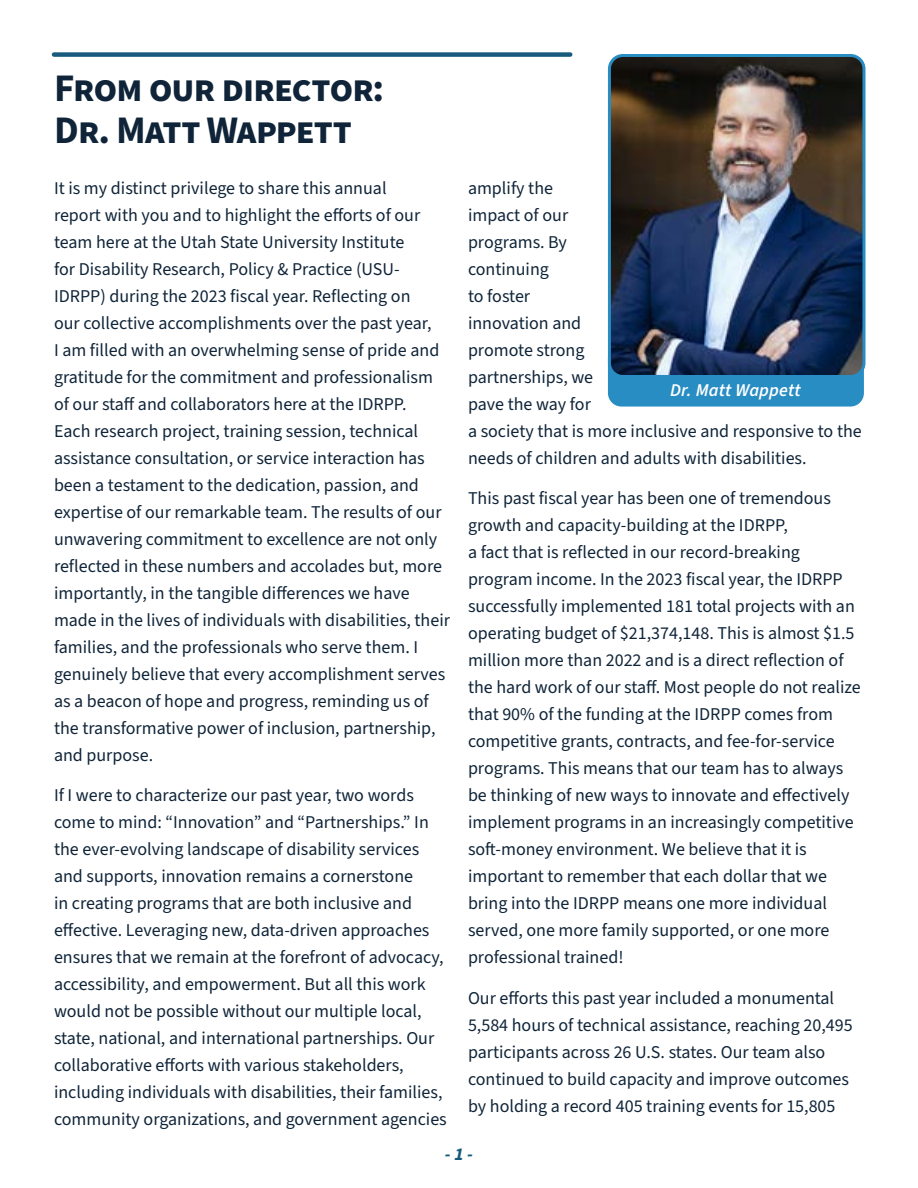
<style>
.page{position:relative;width:918px;height:1188px;background:#fff}
.page>*{position:absolute;margin:0;border:0;box-sizing:border-box;transform-origin:0 0}
.t1{font:700 39px/42px "Source Sans 3";letter-spacing:-.035em;color:#0f2438}
.Paragraph{font:18px/27px "Source Sans 3";color:#0f2438}
.t2{font:italic 600 18px "Source Sans 3";letter-spacing:.005em;color:#fff}
.t3{font:italic 700 18px "Source Sans Pro";color:#175a7d}
</style>
<div class="page">
<div style="left:54px;top:52px;width:516px;height:5px;background:#175a7d"></div>
<div style="left:608px;top:345px;width:256px;height:62px;background:#288dc3;border-radius:14px"></div>
<img style="left:612px;top:56px;width:252px;height:320px">
<div style="left:608px;top:54px;width:257px;height:324px;border:3px solid #288dc3;border-radius:14px"></div>
<h2 class="t1" style="left:54px;top:69px;width:332px">From our director:<br>Dr. Matt Wappett</h2>
<p class="Paragraph" style="left:468px;top:175px;width:395px">amplify the<br>impact of our<br>programs. By<br>continuing<br>to foster<br>innovation and<br>promote strong<br>partnerships, we<br>pave the way for<br>a society that is more inclusive and responsive to the needs of children and adults with disabilities.</p>
<p class="Paragraph" style="left:468px;top:486px;width:394px">This past fiscal year has been one of tremendous growth and capacity-building at the IDRPP,<br>a fact that is reflected in our record-breaking program income. In the 2023 fiscal year, the IDRPP successfully implemented 181 total projects with an operating budget of $21,374,148. This is almost $1.5 million more than 2022 and is a direct reflection of the hard work of our staff. Most people do not realize that 90% of the funding at the IDRPP comes from competitive grants, contracts, and fee-for-service programs. This means that our team has to always be thinking of new ways to innovate and effectively implement programs in an increasingly competitive soft-money environment. We believe that it is important to remember that each dollar that we bring into the IDRPP means one more individual served, one more family supported, or one more professional trained!</p>
<p class="Paragraph" style="left:468px;top:985px;width:386px">Our efforts this past year included a monumental 5,584 hours of technical assistance, reaching 20,495 participants across 26 U.S. states. Our team also continued to build capacity and improve outcomes by holding a record 405 training events for 15,805</p>
<p class="t3" style="left:445px;top:1142px;width:30px">- 1 -</p>
<p class="Paragraph" style="left:54px;top:175px;width:398px">It is my distinct privilege to share this annual<br>report with you and to highlight the efforts of our team here at the Utah State University Institute<br>for Disability Research, Policy &amp; Practice (USU-IDRPP) during the 2023 fiscal year. Reflecting on<br>our collective accomplishments over the past year,<br>I am filled with an overwhelming sense of pride and gratitude for the commitment and professionalism of our staff and collaborators here at the IDRPP.<br>Each research project, training session, technical assistance consultation, or service interaction has been a testament to the dedication, passion, and expertise of our remarkable team. The results of our unwavering commitment to excellence are not only reflected in these numbers and accolades but, more importantly, in the tangible differences we have made in the lives of individuals with disabilities, their families, and the professionals who serve them. I genuinely believe that every accomplishment serves as a beacon of hope and progress, reminding us of the transformative power of inclusion, partnership, and purpose.</p>
<p class="Paragraph" style="left:54px;top:783px;width:394px">If I were to characterize our past year, two words come to mind: “Innovation” and “Partnerships.” In the ever-evolving landscape of disability services and supports, innovation remains a cornerstone<br>in creating programs that are both inclusive and effective. Leveraging new, data-driven approaches ensures that we remain at the forefront of advocacy, accessibility, and empowerment. But all this work would not be possible without our multiple local, state, national, and international partnerships. Our collaborative efforts with various stakeholders, including individuals with disabilities, their families, community organizations, and government agencies</p>
<p class="t2" style="left:670px;top:378px;width:132px">Dr. Matt Wappett</p>
</div>
